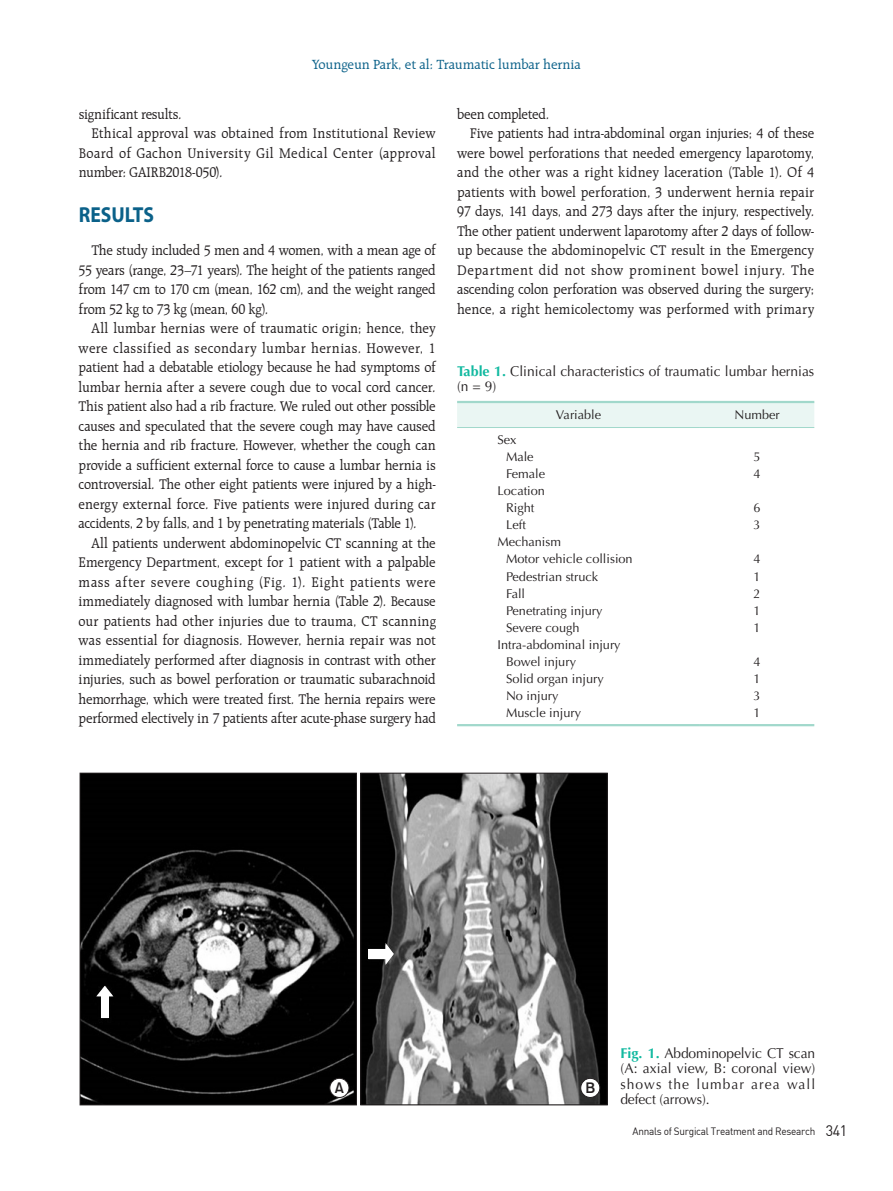
<style>
.page{position:relative;width:893px;height:1191px;background:#fff}
.page>*{position:absolute;margin:0;border:0;box-sizing:border-box;transform-origin:0 0}
.t1{font:700 21.75px "Myriad Pro";color:#0b6189;scale:.9 1}
.t2{font:15px/19.5px "Raleigh BT";letter-spacing:-.005em;color:#231f20;text-align:justify;scale:.94 1}
.t3{font:15px "Raleigh BT";letter-spacing:-.025em;color:#231f20;scale:.94 1}
.t4{font:15px "Raleigh BT";letter-spacing:.02em;color:#231f20;scale:.94 1}
.t5{font:15px "Raleigh BT";letter-spacing:.035em;color:#231f20;scale:.94 1}
.t6{font:15px "Gothic 725 BT Bold A";color:#231f20}
.t7{font:14.25px/15px "Optima LT Std";color:#231f20}
.t8{font:14.25px "Raleigh BT";letter-spacing:-.01em;color:#0b6189}
.t9{font:12.75px/17px "Optima LT Std";color:#231f20}
.t10{font:10.5px "Dinreg";letter-spacing:-.025em;color:#231f20;scale:.95 1}
.s1{font-weight:700;color:#11b9a0}
.s2{font-size:15px}
</style>
<div class="page">
<div style="left:457px;top:403px;width:357px;height:24px;background:#eaf6f3"></div>
<hr style="left:457px;top:401px;width:243px;height:2px;background:#a1d8cb">
<hr style="left:700px;top:401px;width:114px;height:2px;background:#a1d8cb">
<hr style="left:457px;top:427px;width:243px;height:1px;background:#a1d8cb">
<hr style="left:700px;top:427px;width:114px;height:1px;background:#a1d8cb">
<hr style="left:457px;top:724px;width:243px;height:2px;background:#a1d8cb">
<hr style="left:700px;top:724px;width:114px;height:2px;background:#a1d8cb">
<svg style="left:80px;top:773px;width:528px;height:332px;background:#424242"></svg>
<div style="left:101px;top:992px;width:7px;height:26px;background:#fff"></div>
<svg style="left:96px;top:986px;width:17px;height:10px"></svg>
<div style="left:368px;top:949px;width:21px;height:9px;background:#fff"></div>
<svg style="left:386px;top:943px;width:8px;height:21px"></svg>
<div style="left:330px;top:1078px;width:19px;height:19px;background:#fff;border-radius:50%"></div>
<div style="left:330px;top:1078px;width:19px;height:19px;border:1px solid #231f20;border-radius:50%"></div>
<div style="left:581px;top:1078px;width:19px;height:19px;background:#fff;border-radius:50%"></div>
<div style="left:580px;top:1078px;width:20px;height:19px;border:1px solid #231f20;border-radius:50%"></div>
<p class="t8" style="left:312px;top:56px;width:270px">Youngeun Park, et al: Traumatic lumbar hernia</p>
<p class="t2" style="left:79px;top:104px;width:111px">significant results.</p>
<p class="t2" style="left:91px;top:123px;width:368px">Ethical approval was obtained from Institutional Review</p>
<p class="t4" style="left:79px;top:144px;width:381px">Board of Gachon University Gil Medical Center (approval</p>
<p class="t2" style="left:79px;top:162px;width:155px">number: GAIRB2018-050).</p>
<h1 class="t1" style="left:79px;top:200px;width:85px">RESULTS</h1>
<p class="t2" style="left:79px;top:240px;width:381px;text-indent:13px">The study included 5 men and 4 women, with a mean age of 55 years (range, 23–71 years). The height of the patients ranged from 147 cm to 170 cm (mean, 162 cm), and the weight ranged from 52 kg to 73 kg (mean, 60 kg).</p>
<p class="t2" style="left:79px;top:318px;width:382px;text-indent:13px">All lumbar hernias were of traumatic origin; hence, they were classified as secondary lumbar hernias. However, 1 patient had a debatable etiology because he had symptoms of lumbar hernia after a severe cough due to vocal cord cancer.<br>This patient also had a rib fracture. We ruled out other possible causes and speculated that the severe cough may have caused the hernia and rib fracture. However, whether the cough can provide a sufficient external force to cause a lumbar hernia is controversial. The other eight patients were injured by a high&shy;energy external force. Five patients were injured during car accidents, 2 by falls, and 1 by penetrating materials (Table 1).</p>
<p class="t2" style="left:79px;top:533px;width:382px;text-indent:13px">All patients underwent abdominopelvic CT scanning at the Emergency Department, except for 1 patient with a palpable mass after severe coughing (Fig. 1). Eight patients were immediately diagnosed with lumbar hernia (Table 2). Because our patients had other injuries due to trauma, CT scanning was essential for diagnosis. However, hernia repair was not immediately performed after diagnosis in contrast with other injuries, such as bowel perforation or traumatic subarachnoid hemorrhage, which were treated first. The hernia repairs were performed electively in 7 patients after acute-phase surgery had</p>
<p class="t3" style="left:457px;top:105px;width:100px">been completed.</p>
<p class="t2" style="left:470px;top:123px;width:368px">Five patients had intra-abdominal organ injuries; 4 of these</p>
<p class="t2" style="left:457px;top:143px;width:381px">were bowel perforations that needed emergency laparotomy,</p>
<p class="t2" style="left:457px;top:162px;width:381px">and the other was a right kidney laceration (Table 1). Of 4</p>
<p class="t2" style="left:457px;top:182px;width:381px">patients with bowel perforation, 3 underwent hernia repair</p>
<p class="t2" style="left:457px;top:201px;width:381px">97 days, 141 days, and 273 days after the injury, respectively.</p>
<p class="t3" style="left:457px;top:222px;width:381px">The other patient underwent laparotomy after 2 days of follow-</p>
<p class="t2" style="left:457px;top:240px;width:381px">up because the abdominopelvic CT result in the Emergency</p>
<p class="t5" style="left:457px;top:261px;width:382px">Department did not show prominent bowel injury. The</p>
<p class="t2" style="left:457px;top:279px;width:381px">ascending colon perforation was observed during the surgery;</p>
<p class="t2" style="left:457px;top:299px;width:381px">hence, a right hemicolectomy was performed with primary</p>
<p class="t7" style="left:457px;top:364px;width:359px"><span class="s1">Table 1.</span> Clinical characteristics of traumatic lumbar hernias (n = 9)</p>
<p class="t9" style="left:556px;top:406px;width:47px">Variable</p>
<p class="t9" style="left:734px;top:406px;width:47px">Number</p>
<p class="t9" style="left:506px;top:432px;width:29px;text-indent:-9px">Sex<br>Male</p>
<p class="t9" style="left:754px;top:449px;width:9px">5</p>
<p class="t9" style="left:506px;top:466px;width:41px">Female</p>
<p class="t9" style="left:754px;top:466px;width:9px">4</p>
<p class="t9" style="left:497px;top:483px;width:49px;text-align:center">Location<br>Right</p>
<p class="t9" style="left:754px;top:500px;width:9px">6</p>
<p class="t9" style="left:506px;top:517px;width:21px">Left</p>
<p class="t9" style="left:754px;top:517px;width:9px">3</p>
<p class="t9" style="left:506px;top:534px;width:128px;text-indent:-9px">Mechanism<br>Motor vehicle collision</p>
<p class="t9" style="left:754px;top:551px;width:9px">4</p>
<p class="t9" style="left:506px;top:568px;width:94px">Pedestrian struck</p>
<p class="t9" style="left:754px;top:568px;width:9px">1</p>
<p class="t9" style="left:506px;top:585px;width:21px">Fall</p>
<p class="t9" style="left:754px;top:585px;width:9px">2</p>
<p class="t9" style="left:506px;top:602px;width:98px">Penetrating injury</p>
<p class="t9" style="left:754px;top:602px;width:9px">1</p>
<p class="t9" style="left:506px;top:619px;width:75px">Severe cough</p>
<p class="t9" style="left:754px;top:619px;width:9px">1</p>
<p class="t9" style="left:506px;top:636px;width:116px;text-indent:-9px">Intra-abdominal injury<br>Bowel injury</p>
<p class="t9" style="left:754px;top:653px;width:9px">4</p>
<p class="t9" style="left:506px;top:670px;width:99px">Solid organ injury</p>
<p class="t9" style="left:754px;top:670px;width:9px">1</p>
<p class="t9" style="left:506px;top:687px;width:54px">No injury</p>
<p class="t9" style="left:754px;top:687px;width:9px">3</p>
<p class="t9" style="left:506px;top:704px;width:77px">Muscle injury</p>
<p class="t9" style="left:754px;top:704px;width:9px">1</p>
<p class="t6" style="left:335px;top:1079px;width:11px">A</p>
<p class="t6" style="left:585px;top:1079px;width:11px">B</p>
<p class="t7" style="left:620px;top:1046px;width:196px;text-align:justify"><span class="s1">Fig. 1.</span> Abdominopelvic CT scan (A: axial view, B: coronal view) shows the lumbar area wall defect (arrows).</p>
<p class="t10" style="left:633px;top:1124px;width:228px">Annals of Surgical Treatment and Research <span class="s2">341</span></p>
</div>
